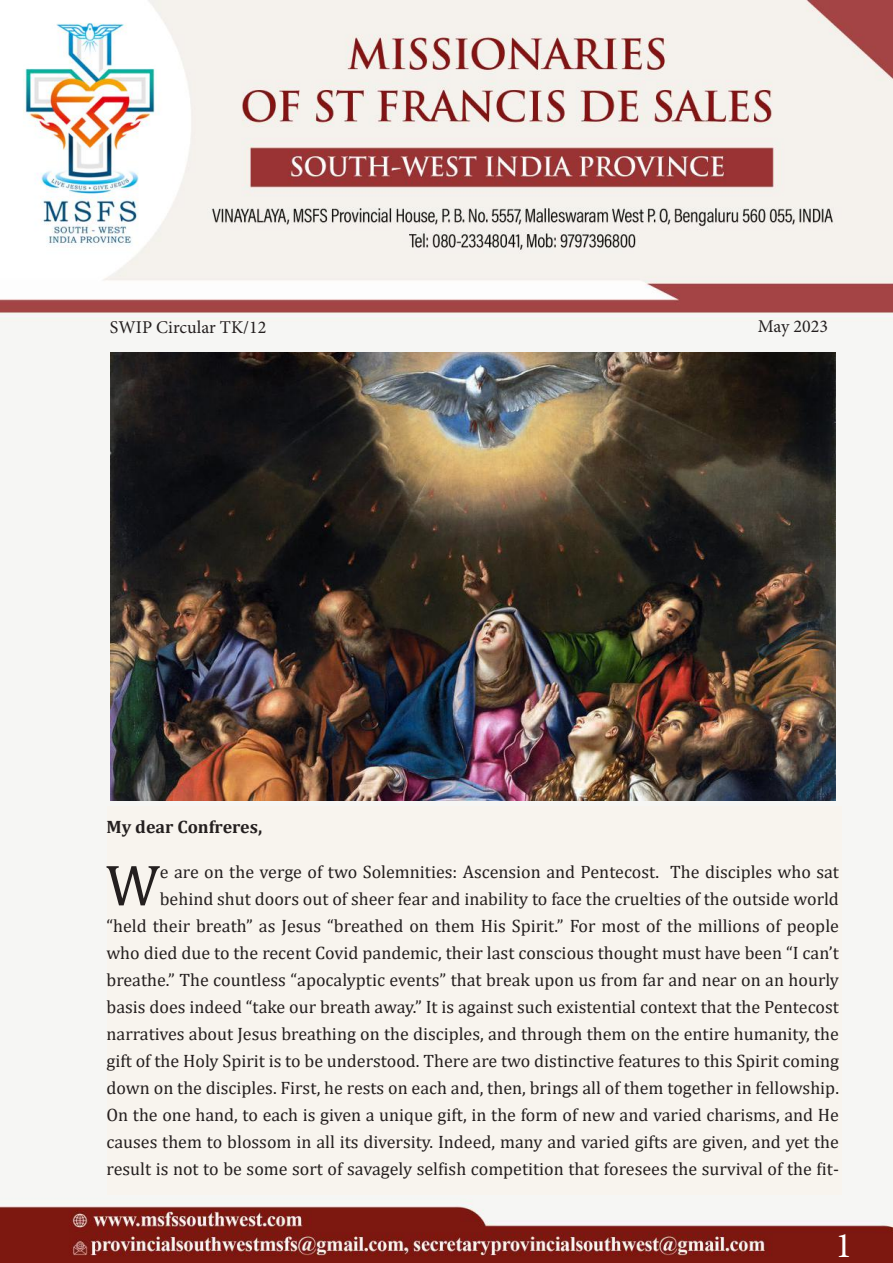
<style>
.page{position:relative;width:893px;height:1263px;background:#fff}
.page>*{position:absolute;margin:0;border:0;box-sizing:border-box;transform-origin:0 0}
.t1{font:58.5px "Cambria";color:#241f1f}
.t2{font:36px "Minion Pro";color:#fff}
.t3{font:18px/27px "Cambria";color:#241f1f;text-align:right}
.t4{font:18px "Minion Pro";color:#241f1f}
.t5{font:700 18px "Cambria";color:#241f1f}
</style>
<div class="page">
<img style="left:0;top:0;width:893px;height:1263px">
<div style="left:107px;top:806px;width:735px;height:389px;background:#f8f4ee"></div>
<img style="left:111px;top:352px;width:725px;height:449px">
<p class="t4" style="left:110px;top:315px;width:158px">SWIP Circular TK/12</p>
<p class="t4" style="left:758px;top:314px;width:72px">May 2023</p>
<p class="t5" style="left:106px;top:814px;width:157px">My dear Confreres,</p>
<h1 class="t1" style="left:106px;top:851px;width:55px">W</h1>
<p class="t3" style="left:106px;top:858px;width:734px">e are on the verge of two Solemnities: Ascension and Pentecost. The disciples who sat behind shut doors out of sheer fear and inability to face the cruelties of the outside world<br>“held their breath” as Jesus “breathed on them His Spirit.” For most of the millions of people who died due to the recent Covid pandemic, their last conscious thought must have been “I can’t breathe.” The countless “apocalyptic events” that break upon us from far and near on an hourly basis does indeed “take our breath away.” It is against such existential context that the Pentecost narratives about Jesus breathing on the disciples, and through them on the entire humanity, the gift of the Holy Spirit is to be understood. There are two distinctive features to this Spirit coming down on the disciples. First, he rests on each and, then, brings all of them together in fellowship.<br>On the one hand, to each is given a unique gift, in the form of new and varied charisms, and He causes them to blossom in all its diversity. Indeed, many and varied gifts are given, and yet the result is not to be some sort of savagely selfish competition that foresees the survival of the fit-</p>
<h2 class="t2" style="left:835px;top:1221px;width:19px">1</h2>
</div>
